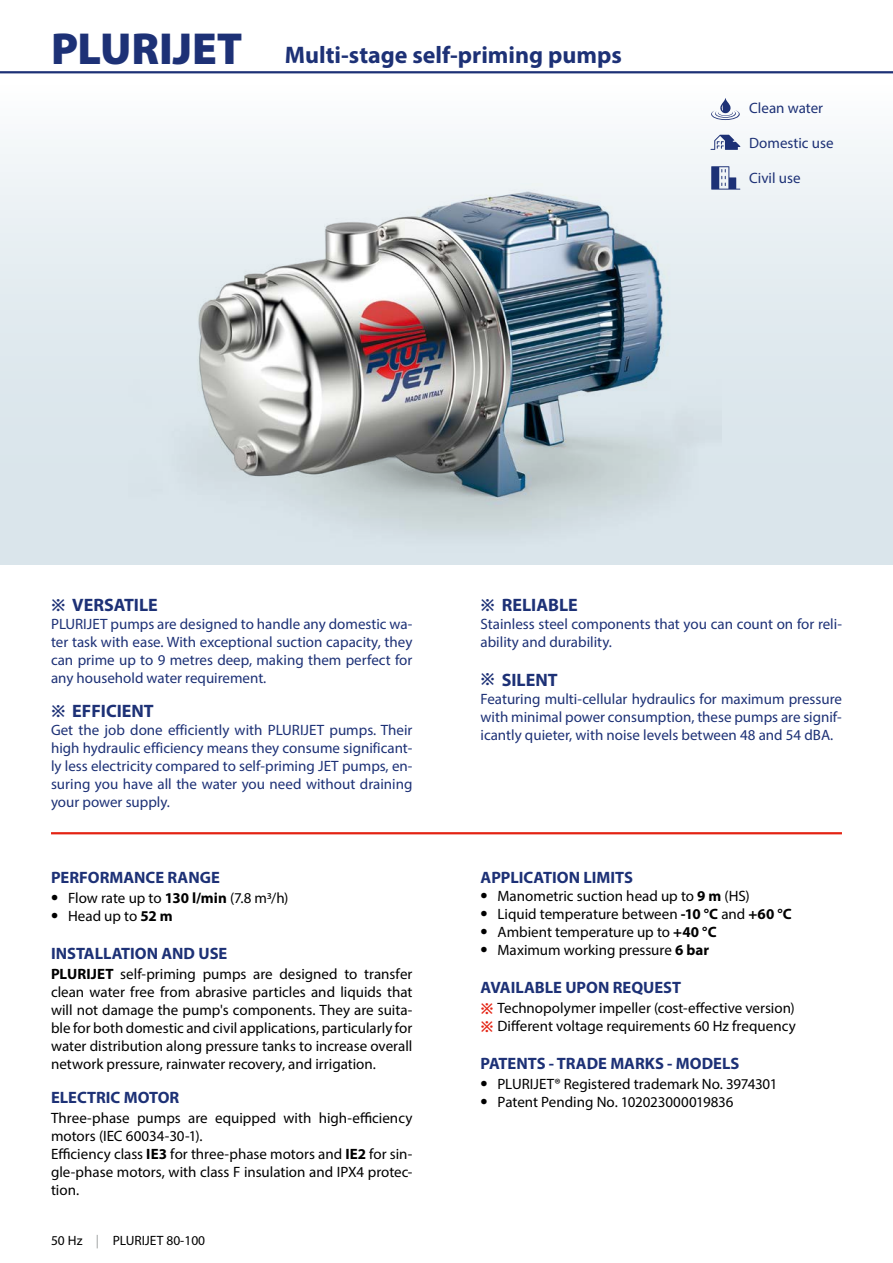
<style>
.page{position:relative;width:893px;height:1263px;background:#fff}
.page>*{position:absolute;margin:0;border:0;box-sizing:border-box;transform-origin:0 0}
.t1{font:900 45px "Myriad Pro";color:#1d3176}
.t2{font:700 24px "Myriad Pro";color:#1d3176}
.t3{font:700 18px "Myriad Pro";color:#1d3176}
.t4{font:700 16.5px "Myriad Pro";color:#1d3176}
.t5{font:15px/18px "Myriad Pro";color:#000}
.t6{font:15px/18px "Myriad Pro";color:#1d3176;text-align:justify}
.t7{font:13.5px "Myriad Pro";color:#000}
.s1{font-family:"Apple SD Gothic Neo";font-size:16.5px}
.s2{font-weight:700;font-size:21px}
.s3{font-weight:700}
.s4{color:#9c9e9f}
.s5{font-family:"Apple SD Gothic Neo";font-weight:700;color:#e42313}
</style>
<div class="page">
<hr style="left:0;top:71px;width:893px;height:2px;background:#1d3176">
<div style="left:0;top:75px;width:893px;height:489px;background:linear-gradient(to bottom,#f7fafb,#d2e0e7)"></div>
<img style="left:129px;top:184px;width:593px;height:381px">
<img style="left:199px;top:192px;width:463px;height:304px">
<hr style="left:51px;top:832px;width:791px;height:2px;background:#e42313">
<svg style="left:711px;top:98px;width:29px;height:22px"></svg>
<svg style="left:710px;top:135px;width:30px;height:15px"></svg>
<svg style="left:711px;top:166px;width:29px;height:24px"></svg>
<h1 class="t1" style="left:51px;top:18px;width:193px">PLURIJET</h1>
<h2 class="t2" style="left:285px;top:39px;width:338px">Multi-stage self-priming pumps</h2>
<p class="t6" style="left:749px;top:99px;width:75px">Clean water</p>
<p class="t6" style="left:749px;top:134px;width:86px">Domestic use</p>
<p class="t6" style="left:749px;top:169px;width:53px">Civil use</p>
<p class="t3" style="left:51px;top:593px;width:108px"><span class="s1">※</span> VERSATILE</p>
<p class="t6" style="left:51px;top:615px;width:363px">PLURIJET pumps are designed to handle any domestic wa&shy;ter task with ease. With exceptional suction capacity, they can prime up to 9 metres deep, making them perfect for any household water requirement.</p>
<p class="t3" style="left:51px;top:699px;width:104px"><span class="s1">※</span> EFFICIENT</p>
<p class="t6" style="left:51px;top:721px;width:363px">Get the job done efficiently with PLURIJET pumps. Their high hydraulic efficiency means they consume significant&shy;ly less electricity compared to self-priming JET pumps, en&shy;suring you have all the water you need without draining your power supply.</p>
<p class="t4" style="left:51px;top:867px;width:170px">PERFORMANCE RANGE</p>
<p class="t5" style="left:51px;top:889px;width:239px"><span class="s2">•</span> Flow rate up to <span class="s3">130 l/min</span> (7.8 m3/h)</p>
<p class="t5" style="left:51px;top:907px;width:123px"><span class="s2">•</span> Head up to <span class="s3">52 m</span></p>
<p class="t4" style="left:51px;top:943px;width:178px">INSTALLATION AND USE</p>
<p class="t5" style="left:51px;top:965px;width:363px;text-align:justify"><span class="s3">PLURIJET</span> self-priming pumps are designed to transfer clean water free from abrasive particles and liquids that will not damage the pump's components. They are suita&shy;ble for both domestic and civil applications, particularly for water distribution along pressure tanks to increase overall network pressure, rainwater recovery, and irrigation.</p>
<p class="t4" style="left:51px;top:1086px;width:130px">ELECTRIC MOTOR</p>
<p class="t5" style="left:51px;top:1109px;width:363px">Three-phase pumps are equipped with high-efficiency motors (IEC 60034-30-1).<br>Efficiency class <span class="s3">IE3</span> for three-phase motors and <span class="s3">IE2</span> for sin&shy;gle-phase motors, with class F insulation and IPX4 protec&shy;tion.</p>
<p class="t7" style="left:51px;top:1232px;width:156px">50 Hz <span class="s4">|</span> PLURIJET 80-100</p>
<p class="t3" style="left:480px;top:593px;width:99px"><span class="s1">※</span> RELIABLE</p>
<p class="t6" style="left:480px;top:615px;width:363px">Stainless steel components that you can count on for reli&shy;ability and durability.</p>
<p class="t3" style="left:480px;top:668px;width:79px"><span class="s1">※</span> SILENT</p>
<p class="t6" style="left:480px;top:689px;width:363px">Featuring multi-cellular hydraulics for maximum pressure with minimal power consumption, these pumps are signif&shy;icantly quieter, with noise levels between 48 and 54 dBA.</p>
<p class="t4" style="left:480px;top:867px;width:154px">APPLICATION LIMITS</p>
<p class="t5" style="left:480px;top:887px;width:271px"><span class="s2">•</span> Manometric suction head up to <span class="s3">9 m</span> (HS)</p>
<p class="t5" style="left:480px;top:905px;width:313px"><span class="s2">•</span> Liquid temperature between <span class="s3">-10 °C</span> and <span class="s3">+60 °C</span></p>
<p class="t5" style="left:480px;top:923px;width:238px"><span class="s2">•</span> Ambient temperature up to <span class="s3">+40 °C</span></p>
<p class="t5" style="left:480px;top:941px;width:230px"><span class="s2">•</span> Maximum working pressure <span class="s3">6 bar</span></p>
<p class="t4" style="left:480px;top:977px;width:202px">AVAILABLE UPON REQUEST</p>
<p class="t5" style="left:480px;top:999px;width:317px"><span class="s5">※</span> Technopolymer impeller (cost-effective version) <span class="s5">※</span> Different voltage requirements 60 Hz frequency</p>
<p class="t4" style="left:480px;top:1053px;width:260px">PATENTS - TRADE MARKS - MODELS</p>
<p class="t5" style="left:480px;top:1075px;width:298px"><span class="s2">•</span> PLURIJET® Registered trademark No. 3974301</p>
<p class="t5" style="left:480px;top:1093px;width:255px"><span class="s2">•</span> Patent Pending No. 102023000019836</p>
</div>
